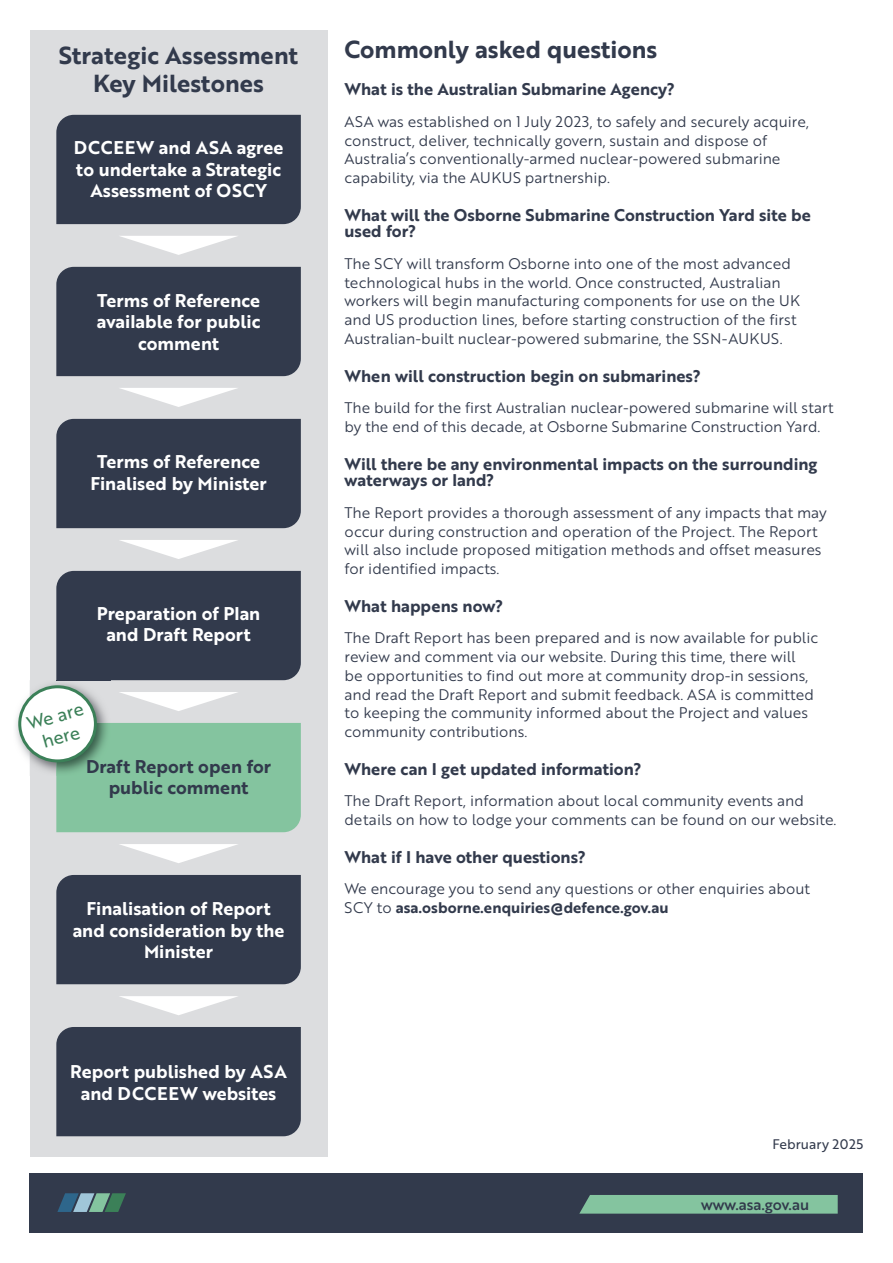
<style>
.page{position:relative;width:893px;height:1263px;background:#fff}
.page>*{position:absolute;margin:0;border:0;box-sizing:border-box;transform-origin:0 0}
.t1{font:24px/28.8px "Brother 1816 Bold";color:#323a4c;text-align:center}
.t2{font:18px/21.6px "Brother 1816 Bold";color:#fff;text-align:center}
.t3{font:18px/21.6px "Brother 1816 Bold";color:#323a4c;text-align:center}
.t4{font:18px/21.6px "Brother 1816 Regular";color:#3b8058;text-align:center}
.t5{font:16.5px/16.5px "Brother 1816 Bold";color:#323a4c}
.t6{font:15px/18.8px "Brother 1816 Book";color:#323a4c}
.t7{font:15px "Brother 1816 Bold";color:#323a4c}
.t8{font:15px "Brother 1816 Medium";color:#323a4c}
.t9{font:13.5px "Brother 1816 Regular";color:#323a4c}
.s1{font-family:"Brother 1816 Book"}
</style>
<div class="page">
<div style="left:30px;top:1174px;width:833px;height:59px;background:#323a4c"></div>
<div style="left:580px;top:1195px;width:258px;height:18px;background:#84c49f"></div>
<svg style="left:57px;top:1193px;width:69px;height:19px"></svg>
<div style="left:30px;top:30px;width:297px;height:1127px;background:#dcdddf"></div>
<div style="left:56px;top:115px;width:245px;height:109px;background:#323a4c"></div>
<div style="left:56px;top:267px;width:245px;height:109px;background:#323a4c"></div>
<div style="left:56px;top:419px;width:245px;height:109px;background:#323a4c"></div>
<div style="left:56px;top:723px;width:245px;height:109px;background:#84c49f"></div>
<div style="left:56px;top:875px;width:245px;height:109px;background:#323a4c"></div>
<div style="left:56px;top:1027px;width:245px;height:109px;background:#323a4c"></div>
<div style="left:56px;top:571px;width:245px;height:109px;background:#323a4c"></div>
<svg style="left:120px;top:236px;width:117px;height:19px"></svg>
<svg style="left:120px;top:388px;width:117px;height:19px"></svg>
<svg style="left:120px;top:540px;width:118px;height:19px"></svg>
<svg style="left:119px;top:692px;width:119px;height:19px"></svg>
<svg style="left:119px;top:844px;width:119px;height:19px"></svg>
<svg style="left:119px;top:996px;width:119px;height:19px"></svg>
<img style="left:16px;top:683px;width:93px;height:90px">
<img style="left:56px;top:723px;width:54px;height:53px">
<img style="left:56px;top:680px;width:54px;height:1px">
<div style="left:20px;top:687px;width:75px;height:74px;background:#fff;border-radius:50%"></div>
<div style="left:18px;top:685px;width:79px;height:77px;border:3px solid #3b8058;border-radius:50%"></div>
<h1 class="t1" style="left:59px;top:40px;width:241px">Strategic Assessment<br>Key Milestones</h1>
<p class="t2" style="left:74px;top:136px;width:211px">DCCEEW and ASA agree to undertake a Strategic<br>Assessment of OSCY</p>
<p class="t2" style="left:97px;top:289px;width:165px">Terms of Reference available for public comment</p>
<p class="t2" style="left:90px;top:450px;width:178px">Terms of Reference<br>Finalised by Minister</p>
<p class="t2" style="left:97px;top:602px;width:165px">Preparation of Plan and Draft Report</p>
<p class="t4" style="left:24px;top:713px;width:59px;rotate:-16deg">We are here</p>
<p class="t3" style="left:86px;top:755px;width:187px">Draft Report open for public comment</p>
<p class="t2" style="left:73px;top:897px;width:213px">Finalisation of Report and consideration by the<br>Minister</p>
<p class="t2" style="left:70px;top:1060px;width:218px">Report published by ASA and DCCEEW websites</p>
<h1 class="t1" style="left:344px;top:34px;width:314px">Commonly asked questions</h1>
<p class="t5" style="left:344px;top:81px;width:332px">What is the Australian Submarine Agency?</p>
<p class="t6" style="left:344px;top:112px;width:466px">ASA was established on 1 July 2023, to safely and securely acquire, construct, deliver, technically govern, sustain and dispose of Australia’s conventionally-armed nuclear-powered submarine capability, via the AUKUS partnership.</p>
<p class="t5" style="left:344px;top:206px;width:468px">What will the Osborne Submarine Construction Yard site be used for?</p>
<p class="t6" style="left:344px;top:254px;width:457px">The SCY will transform Osborne into one of the most advanced technological hubs in the world. Once constructed, Australian workers will begin manufacturing components for use on the UK and US production lines, before starting construction of the first Australian-built nuclear-powered submarine, the SSN-AUKUS.</p>
<p class="t5" style="left:344px;top:367px;width:358px">When will construction begin on submarines?</p>
<p class="t6" style="left:344px;top:398px;width:491px">The build for the first Australian nuclear-powered submarine will start by the end of this decade, at Osborne Submarine Construction Yard.</p>
<p class="t5" style="left:344px;top:455px;width:475px">Will there be any environmental impacts on the surrounding waterways or land?</p>
<p class="t6" style="left:344px;top:502px;width:484px">The Report provides a thorough assessment of any impacts that may occur during construction and operation of the Project. The Report will also include proposed mitigation methods and offset measures for identified impacts.</p>
<p class="t5" style="left:344px;top:597px;width:160px">What happens now?</p>
<p class="t6" style="left:344px;top:628px;width:475px">The Draft Report has been prepared and is now available for public review and comment via our website. During this time, there will<br>be opportunities to find out more at community drop-in sessions, and read the Draft Report and submit feedback. ASA is committed to keeping the community informed about the Project and values community contributions.</p>
<p class="t5" style="left:344px;top:760px;width:299px">Where can I get updated information?</p>
<p class="t6" style="left:344px;top:791px;width:494px">The Draft Report, information about local community events and details on how to lodge your comments can be found on our website.</p>
<p class="t5" style="left:344px;top:848px;width:243px">What if I have other questions?</p>
<p class="t6" style="left:344px;top:879px;width:467px">We encourage you to send any questions or other enquiries about</p>
<p class="t7" style="left:344px;top:896px;width:326px"><span class="s1">SCY to</span> asa.osborne.enquiries@defence.gov.au</p>
<p class="t9" style="left:772px;top:1134px;width:92px">February 2025</p>
<p class="t8" style="left:701px;top:1193px;width:109px">www.asa.gov.au</p>
</div>
